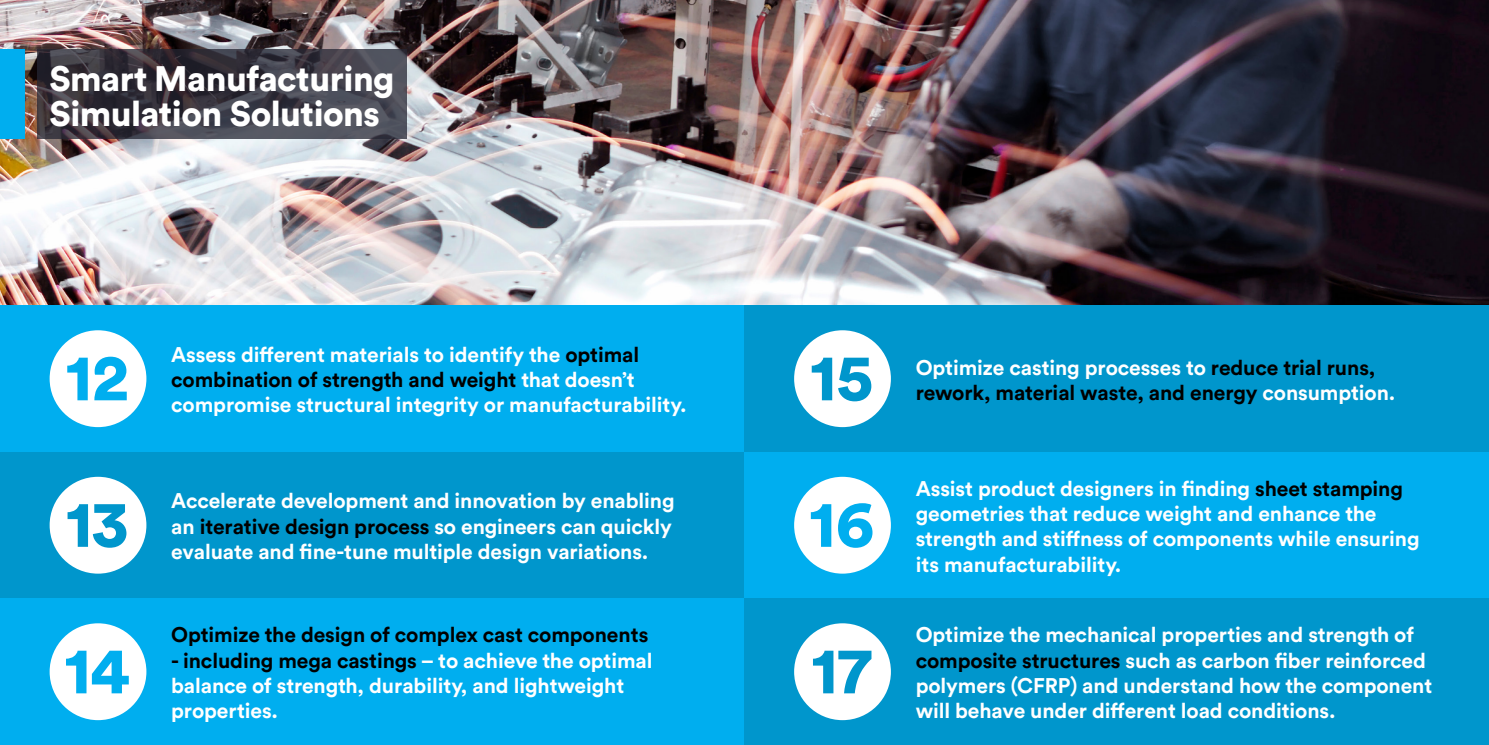
<style>
.page{position:relative;width:1489px;height:745px;background:#fff}
.page>*{position:absolute;margin:0;border:0;box-sizing:border-box;transform-origin:0 0}
.t1{font:900 65.62px "Circular Std";color:#00aeef}
.t2{font:900 65.62px "Circular Std";color:#0096cc}
.t3{font:900 35px/35px "Circular Std";letter-spacing:-.015em;color:#fff}
.t4{font:700 21px/25.2px "Circular Std";letter-spacing:-.005em;color:#fff}
.t5{font:700 21px/25.2px "Circular Std";letter-spacing:-.005em;color:#000}
.s1{color:#000}
.s2{color:#fff}
</style>
<div class="page">
<img style="left:0;top:0;width:1488px;height:305px">
<div style="left:0;top:50px;width:25px;height:89px;background:#00aeef"></div>
<svg style="left:37px;top:50px;width:370px;height:89px;background:#3f3c46"></svg>
<div style="left:0;top:305px;width:744px;height:146px;background:#00aeef"></div>
<div style="left:0;top:451px;width:744px;height:147px;background:#0096cc"></div>
<div style="left:0;top:598px;width:744px;height:146px;background:#00aeef"></div>
<div style="left:50px;top:330px;width:96px;height:97px;background:#fff;border-radius:50%"></div>
<div style="left:50px;top:476px;width:96px;height:97px;background:#fff;border-radius:50%"></div>
<div style="left:50px;top:623px;width:96px;height:96px;background:#fff;border-radius:50%"></div>
<div style="left:744px;top:305px;width:744px;height:146px;background:#0096cc"></div>
<div style="left:744px;top:451px;width:744px;height:147px;background:#00aeef"></div>
<div style="left:744px;top:598px;width:744px;height:146px;background:#0096cc"></div>
<div style="left:794px;top:330px;width:96px;height:97px;background:#fff;border-radius:50%"></div>
<div style="left:794px;top:476px;width:96px;height:97px;background:#fff;border-radius:50%"></div>
<div style="left:794px;top:623px;width:96px;height:96px;background:#fff;border-radius:50%"></div>
<h2 class="t3" style="left:50px;top:60px;width:346px">Smart Manufacturing<br>Simulation Solutions</h2>
<h1 class="t1" style="left:65px;top:333px;width:65px">12</h1>
<h1 class="t2" style="left:65px;top:479px;width:64px">13</h1>
<h1 class="t1" style="left:64px;top:626px;width:67px">14</h1>
<p class="t4" style="left:171px;top:341px;width:517px">Assess different materials to identify the <span class="s1">optimal combination of strength and weight</span> that doesn’t compromise structural integrity or manufacturability.</p>
<p class="t4" style="left:171px;top:487px;width:505px">Accelerate development and innovation by enabling an <span class="s1">iterative design process</span> so engineers can quickly evaluate and fine-tune multiple design variations.</p>
<p class="t5" style="left:171px;top:621px;width:478px">Optimize the design of complex cast components</p>
<p class="t4" style="left:171px;top:646px;width:483px"><span class="s1">- including mega castings</span> – to achieve the optimal balance of strength, durability, and lightweight properties.</p>
<h1 class="t2" style="left:809px;top:333px;width:65px">15</h1>
<h1 class="t1" style="left:808px;top:479px;width:67px">16</h1>
<h1 class="t2" style="left:810px;top:626px;width:63px">17</h1>
<p class="t5" style="left:915px;top:354px;width:481px"><span class="s2">Optimize casting processes to</span> reduce trial runs, rework, material waste, and energy <span class="s2">consumption.</span></p>
<p class="t4" style="left:915px;top:475px;width:505px">Assist product designers in finding <span class="s1">sheet stamping </span>geometries that reduce weight and enhance the strength and stiffness of components while ensuring its manufacturability.</p>
<p class="t4" style="left:915px;top:621px;width:518px">Optimize the mechanical properties and strength of <span class="s1">composite structures</span> such as carbon fiber reinforced polymers (CFRP) and understand how the component will behave under different load conditions.</p>
</div>
